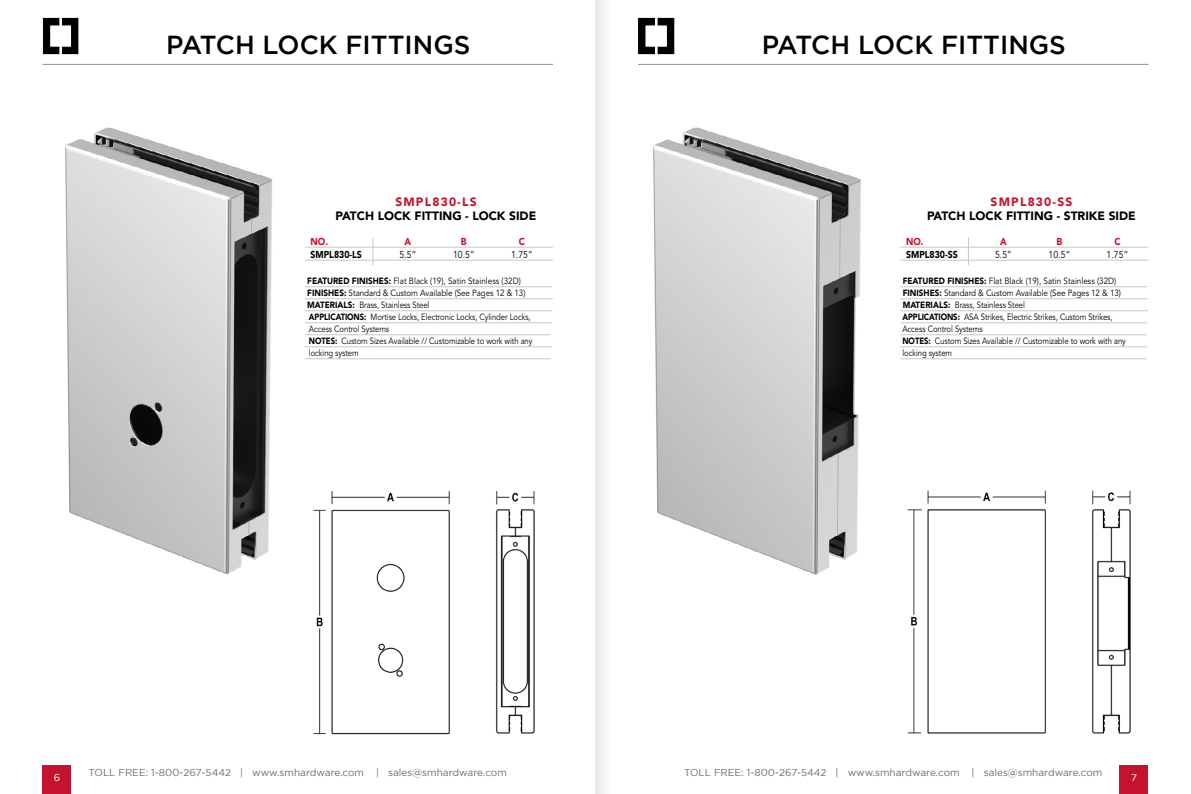
<style>
.page{position:relative;width:1191px;height:794px;background:#fff}
.page>*{position:absolute;margin:0;border:0;box-sizing:border-box;transform-origin:0 0}
.t1{font:500 26px "Gotham";color:#000}
.t2{font:900 12px "Avenir LT Std";color:#000}
.t3{font:900 12px "Avenir LT Std";letter-spacing:.1em;color:#c4122f}
.t4{font:10px "Gotham";color:#6c6b6b}
.t5{font:10px "Avenir LT Std";color:#000;scale:.88 1}
.t6{font:900 10px "Avenir LT Std";color:#000;scale:.88 1}
.t7{font:900 10px "Avenir LT Std";color:#c4122f;scale:.9 1}
.t8{font:10px "Gotham";color:#fff}
.t9{font:9px/12px "Avenir LT Std";letter-spacing:-.01em;color:#000;scale:.9 1}
.s1{font-weight:900}
</style>
<div class="page">
<div style="left:43px;top:765px;width:28px;height:29px;background:#c4122f"></div>
<div style="left:1119px;top:765px;width:29px;height:29px;background:#c4122f"></div>
<img style="left:65px;top:127px;width:253px;height:448px">
<img style="left:653px;top:127px;width:253px;height:448px">
<img style="left:300px;top:481px;width:235px;height:254px">
<img style="left:895px;top:481px;width:236px;height:253px">
<img style="left:42px;top:17px;width:37px;height:38px">
<hr style="left:43px;top:64px;width:510px;height:1px;background:#939191">
<img style="left:638px;top:17px;width:37px;height:38px">
<hr style="left:638px;top:64px;width:510px;height:1px;background:#939191">
<svg style="left:372px;top:238px;width:1px;height:27px"></svg>
<hr style="left:305px;top:247px;width:248px;height:1px;background:#c7c9bd">
<hr style="left:305px;top:260px;width:248px;height:1px;background:#c7c9bd">
<hr style="left:305px;top:286px;width:246px;height:1px;background:#c7c9bd">
<hr style="left:305px;top:298px;width:248px;height:1px;background:#c7c9bd">
<hr style="left:305px;top:310px;width:247px;height:1px;background:#c7c9bd">
<hr style="left:305px;top:322px;width:247px;height:1px;background:#c7c9bd">
<hr style="left:305px;top:334px;width:246px;height:1px;background:#c7c9bd">
<hr style="left:305px;top:346px;width:246px;height:1px;background:#c7c9bd">
<hr style="left:305px;top:358px;width:246px;height:1px;background:#c7c9bd">
<svg style="left:968px;top:238px;width:1px;height:27px"></svg>
<hr style="left:900px;top:247px;width:248px;height:1px;background:#c7c9bd">
<hr style="left:900px;top:260px;width:248px;height:1px;background:#c7c9bd">
<hr style="left:900px;top:286px;width:247px;height:1px;background:#c7c9bd">
<hr style="left:900px;top:298px;width:248px;height:1px;background:#c7c9bd">
<hr style="left:900px;top:310px;width:248px;height:1px;background:#c7c9bd">
<hr style="left:900px;top:322px;width:246px;height:1px;background:#c7c9bd">
<hr style="left:900px;top:334px;width:246px;height:1px;background:#c7c9bd">
<hr style="left:900px;top:346px;width:247px;height:1px;background:#c7c9bd">
<hr style="left:900px;top:358px;width:246px;height:1px;background:#c7c9bd">
<div style="left:595px;top:0;width:17px;height:794px;background:#f3f3f3"></div>
<h1 class="t1" style="left:166px;top:30px;width:212px">PATCH LOCK FITTING</h1>
<h1 class="t1" style="left:454px;top:30px;width:18px">S</h1>
<h1 class="t1" style="left:761px;top:30px;width:212px">PATCH LOCK FITTING</h1>
<h1 class="t1" style="left:1049px;top:30px;width:18px">S</h1>
<h2 class="t3" style="left:395px;top:195px;width:83px">SMPL830-LS</h2>
<h2 class="t2" style="left:336px;top:209px;width:202px">PATCH LOCK FITTING - LOCK SIDE</h2>
<h2 class="t3" style="left:990px;top:195px;width:83px">SMPL830-SS</h2>
<h2 class="t2" style="left:927px;top:209px;width:210px">PATCH LOCK FITTING - STRIKE SIDE</h2>
<p class="t7" style="left:310px;top:235px;width:21px">NO.</p>
<p class="t7" style="left:404px;top:235px;width:9px">A</p>
<p class="t7" style="left:461px;top:235px;width:8px">B</p>
<p class="t7" style="left:519px;top:235px;width:8px">C</p>
<p class="t6" style="left:310px;top:248px;width:60px">SMPL830-LS</p>
<p class="t5" style="left:399px;top:249px;width:20px">5.5”</p>
<p class="t5" style="left:453px;top:249px;width:26px">10.5”</p>
<p class="t5" style="left:511px;top:249px;width:26px">1.75”</p>
<p class="t7" style="left:906px;top:235px;width:21px">NO.</p>
<p class="t7" style="left:1000px;top:235px;width:9px">A</p>
<p class="t7" style="left:1056px;top:235px;width:8px">B</p>
<p class="t7" style="left:1114px;top:235px;width:8px">C</p>
<p class="t6" style="left:906px;top:248px;width:60px">SMPL830-SS</p>
<p class="t5" style="left:995px;top:249px;width:20px">5.5”</p>
<p class="t5" style="left:1048px;top:249px;width:26px">10.5”</p>
<p class="t5" style="left:1106px;top:249px;width:26px">1.75”</p>
<p class="t9" style="left:307px;top:275px;width:252px"><span class="s1">FEATURED FINISHES:</span> Flat Black (19), Satin Stainless (32D)<br><span class="s1">FINISHES:</span> Standard &amp; Custom Available (See Pages 12 &amp; 13)<br><span class="s1">MATE RIALS:</span> Brass, Stainless Steel<br><span class="s1">APPLICATIONS:</span> Mortise Locks, Electronic Locks, Cylinder Locks, Access Control Systems<br><span class="s1">NOTES:</span> Custom Sizes Available // Customizable to work with any locking system</p>
<p class="t9" style="left:902px;top:275px;width:250px"><span class="s1">FEATURED FINISHES:</span> Flat Black (19), Satin Stainless (32D)<br><span class="s1">FINISHES:</span> Standard &amp; Custom Available (See Pages 12 &amp; 13)<br><span class="s1">MATE RIALS:</span> Brass, Stainless Steel<br><span class="s1">APPLICATIONS:</span> ASA Strikes, Electric Strikes, Custom Strikes, Access Control Systems<br><span class="s1">NOTES:</span> Custom Sizes Available // Customizable to work with any locking system</p>
<p class="t4" style="left:89px;top:766px;width:420px">TOLL FREE: 1-800-267-5442 | www.smhardware.com | sales@smhardware.com</p>
<p class="t4" style="left:684px;top:766px;width:420px">TOLL FREE: 1-800-267-5442 | www.smhardware.com | sales@smhardware.com</p>
<p class="t8" style="left:54px;top:772px;width:8px">6</p>
<p class="t8" style="left:1131px;top:772px;width:7px">7</p>
</div>
